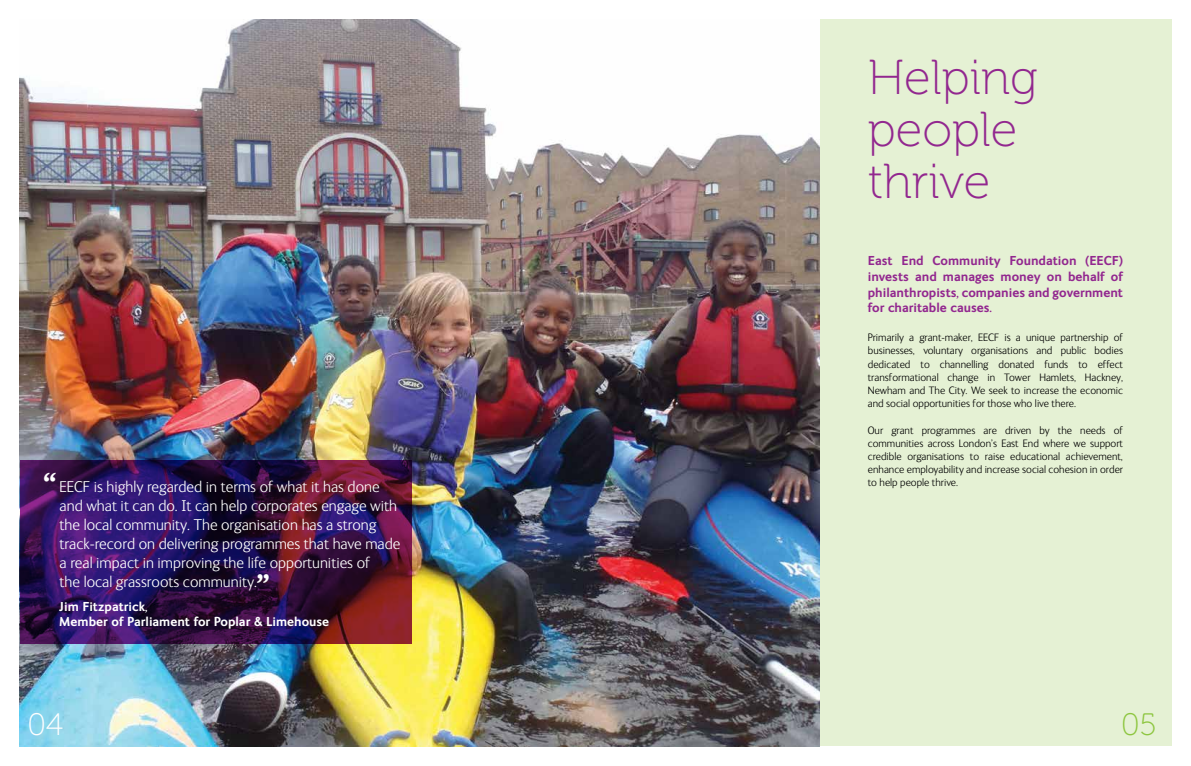
<style>
.page{position:relative;width:1191px;height:766px;background:#fff}
.page>*{position:absolute;margin:0;border:0;box-sizing:border-box;transform-origin:0 0}
.t1{font:49px/52px "Museo 100";color:#92278f}
.t2{font:700 40px "FS Ingrid";color:#fff}
.t3{font:31px "Museo 100";color:#fff}
.t4{font:31px "Museo 100";color:#8dc63f}
.t5{font:300 16px/19px "FS Ingrid";color:#fff}
.t6{font:700 13px/15.6px "FS Ingrid";color:#92278f;text-align:justify}
.t7{font:700 13px/15px "FS Ingrid";color:#fff}
.t8{font:300 11px/13.2px "FS Ingrid";color:#000;text-align:justify}
</style>
<div class="page">
<div style="left:616px;top:20px;width:555px;height:726px;background:#e5f1d4"></div>
<img style="left:20px;top:20px;width:799px;height:726px">
<svg style="left:20px;top:460px;width:391px;height:183px;background:#36124a"></svg>
<h2 class="t2" style="left:43px;top:466px;width:15px">“</h2>
<p class="t5" style="left:60px;top:477px;width:342px">EECF is highly regarded in terms of what it has done and what it can do. It can help corporates engage with the local community. The organisation has a strong track-record on delivering programmes that have made a real impact in improving the life opportunities of<br>the local grassroots community.</p>
<h2 class="t2" style="left:257px;top:566px;width:15px">”</h2>
<p class="t7" style="left:59px;top:598px;width:271px">Jim Fitzpatrick,<br>Member of Parliament for Poplar &amp; Limehouse</p>
<h1 class="t1" style="left:867px;top:52px;width:172px">Helping people thrive</h1>
<p class="t6" style="left:868px;top:253px;width:257px">East End Community Foundation (EECF) invests and manages money on behalf of philanthropists, companies and government for charitable causes.</p>
<p class="t8" style="left:868px;top:331px;width:257px">Primarily a grant-maker, EECF is a unique partnership of businesses, voluntary organisations and public bodies dedicated to channelling donated funds to effect transformational change in Tower Hamlets, Hackney, Newham and The City. We seek to increase the economic and social opportunities for those who live there.</p>
<p class="t8" style="left:868px;top:423px;width:257px">Our grant programmes are driven by the needs of communities across London’s East End where we support credible organisations to raise educational achievement, enhance employability and increase social cohesion in order to help people thrive.</p>
<h3 class="t3" style="left:28px;top:708px;width:37px">04</h3>
<h3 class="t4" style="left:1121px;top:708px;width:37px">05</h3>
</div>
